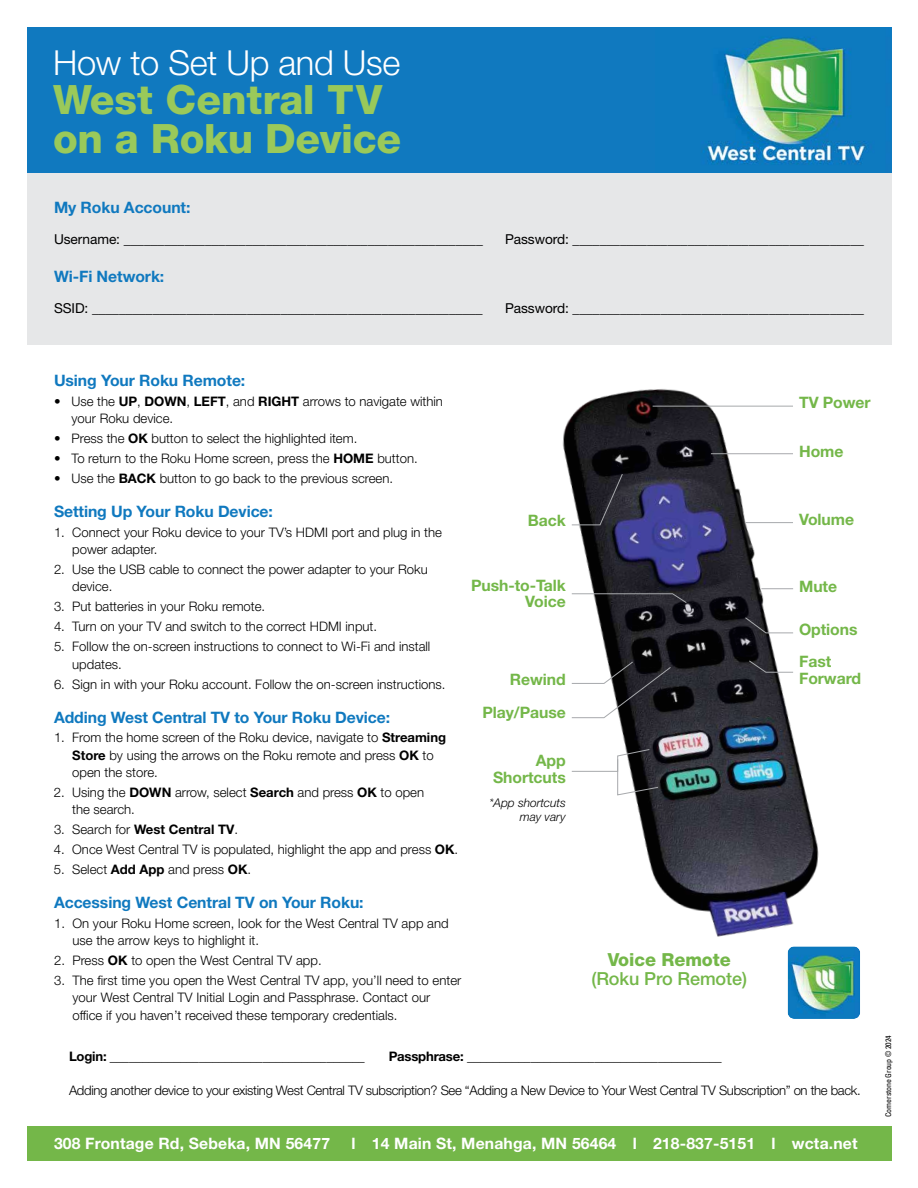
<style>
.page{position:relative;width:918px;height:1188px;background:#fff}
.page>*{position:absolute;margin:0;border:0;box-sizing:border-box;transform-origin:0 0}
.t1{font:800 40.5px/39px "Helvetica Neue LT Pro";letter-spacing:-.01em;color:#9ac95a}
.t2{font:300 34.5px "Helvetica Neue LT Pro";letter-spacing:-.01em;color:#fff}
.t3{font:500 18px "Helvetica Neue LT Pro";letter-spacing:-.005em;color:#74b749}
.t4{font:800 18px "Helvetica Neue LT Pro";letter-spacing:-.005em;color:#74b749}
.t5{font:700 15.75px "Helvetica Neue LT Pro";letter-spacing:-.005em;color:#1079bf}
.t6{font:700 15.75px/32.4px "Helvetica Neue LT Pro";letter-spacing:-.005em;color:#74b749;text-align:right}
.t7{font:700 15.75px "Helvetica Neue LT Pro";letter-spacing:.01em;color:#fff}
.t8{font:13.65px "Helvetica Neue LT Pro";letter-spacing:-.005em;color:#000}
.t9{font:300 13.2px/17.2px "Helvetica Neue LT Pro";color:#000}
.t10{font:300 13.2px "Helvetica Neue LT Pro";letter-spacing:-.025em;color:#000}
.t11{font:13.2px "Helvetica Neue LT Pro";color:#000}
.t12{font:700 13.2px "Helvetica Neue LT Pro";color:#000}
.t13{font:italic 300 12px/13.5px "Helvetica Neue LT Pro";letter-spacing:-.005em;color:#000;text-align:right}
.t14{font:condensed 7.8px "Univers LT Pro";letter-spacing:-.015em;color:#000}
.s1{font-weight:700}
.s2{font-weight:300}
</style>
<div class="page">
<div style="left:27px;top:27px;width:864px;height:161px;background:#1079bf"></div>
<img style="left:701px;top:37px;width:167px;height:128px">
<div style="left:27px;top:1126px;width:864px;height:35px;background:#74b749"></div>
<div style="left:27px;top:173px;width:864px;height:172px;background:#e6e7e8"></div>
<img style="left:788px;top:979px;width:72px;height:40px">
<img style="left:562px;top:333px;width:330px;height:646px">
<hr style="left:653px;top:406px;width:140px;height:1px;background:#a7a9ac">
<hr style="left:711px;top:453px;width:82px;height:1px;background:#a7a9ac">
<hr style="left:745px;top:522px;width:48px;height:1px;background:#a7a9ac">
<hr style="left:761px;top:588px;width:32px;height:1px;background:#a7a9ac">
<svg style="left:744px;top:617px;width:50px;height:17px"></svg>
<svg style="left:748px;top:660px;width:46px;height:13px"></svg>
<svg style="left:571px;top:473px;width:52px;height:53px;background:#2e2e33"></svg>
<svg style="left:571px;top:661px;width:101px;height:57px"></svg>
<svg style="left:571px;top:593px;width:116px;height:11px"></svg>
<svg style="left:571px;top:749px;width:88px;height:47px"></svg>
<h2 class="t2" style="left:53px;top:50px;width:349px">How to Set Up and Use</h2>
<h1 class="t1" style="left:53px;top:81px;width:349px">West Central TV on a Roku Device</h1>
<p class="t5" style="left:54px;top:202px;width:138px">My Roku Account:</p>
<p class="t8" style="left:54px;top:234px;width:430px">Username: _____________________________________________________</p>
<p class="t8" style="left:505px;top:234px;width:360px">Password: ___________________________________________</p>
<p class="t5" style="left:54px;top:271px;width:112px">Wi-Fi Network:</p>
<p class="t8" style="left:54px;top:303px;width:430px">SSID: __________________________________________________________</p>
<p class="t8" style="left:505px;top:303px;width:360px">Password: ___________________________________________</p>
<p class="t5" style="left:54px;top:375px;width:193px">Using Your Roku Remote:</p>
<p class="t9" style="left:72px;top:394px;width:373px;text-indent:-18px">• Use the <span class="s1">UP</span>, <span class="s1">DOWN</span>, <span class="s1">LEFT</span>, and <span class="s1">RIGHT</span> arrows to navigate within your Roku device.</p>
<p class="t9" style="left:54px;top:431px;width:305px">• Press the <span class="s1">OK</span> button to select the highlighted item.</p>
<p class="t9" style="left:54px;top:451px;width:365px">• To return to the Roku Home screen, press the <span class="s1">HOME</span> button.</p>
<p class="t9" style="left:54px;top:471px;width:341px">• Use the <span class="s1">BACK</span> button to go back to the previous screen.</p>
<p class="t5" style="left:54px;top:506px;width:221px">Setting Up Your Roku Device:</p>
<p class="t9" style="left:72px;top:525px;width:371px;text-indent:-18px">1. Connect your Roku device to your TV’s HDMI port and plug in the power adapter.</p>
<p class="t9" style="left:72px;top:562px;width:357px;text-indent:-18px">2. Use the USB cable to connect the power adapter to your Roku device.</p>
<p class="t9" style="left:54px;top:599px;width:213px">3. Put batteries in your Roku remote.</p>
<p class="t9" style="left:54px;top:619px;width:325px">4. Turn on your TV and switch to the correct HDMI input.</p>
<p class="t9" style="left:72px;top:639px;width:360px;text-indent:-18px">5. Follow the on-screen instructions to connect to Wi-Fi and install updates.</p>
<p class="t9" style="left:54px;top:676px;width:393px">6. Sign in with your Roku account. Follow the on-screen instructions.</p>
<p class="t5" style="left:54px;top:711px;width:338px">Adding West Central TV to Your Roku Device:</p>
<p class="t9" style="left:72px;top:730px;width:375px;text-indent:-18px">1. From the home screen of the Roku device, navigate to <span class="s1">Streaming<br>Store</span> by using the arrows on the Roku remote and press <span class="s1">OK</span> to open the store.</p>
<p class="t9" style="left:72px;top:785px;width:353px;text-indent:-18px">2. Using the <span class="s1">DOWN</span> arrow, select <span class="s1">Search</span> and press <span class="s1">OK</span> to open the search.</p>
<p class="t12" style="left:54px;top:824px;width:186px"><span class="s2">3. Search for</span> West Central TV<span class="s2">.</span></p>
<p class="t9" style="left:54px;top:842px;width:406px">4. Once West Central TV is populated, highlight the app and press <span class="s1">OK</span>.</p>
<p class="t9" style="left:54px;top:862px;width:199px">5. Select <span class="s1">Add App</span> and press <span class="s1">OK</span>.</p>
<p class="t5" style="left:54px;top:896px;width:311px">Accessing West Central TV on Your Roku:</p>
<p class="t9" style="left:72px;top:916px;width:378px;text-indent:-18px">1. On your Roku Home screen, look for the West Central TV app and use the arrow keys to highlight it.</p>
<p class="t9" style="left:54px;top:953px;width:269px">2. Press <span class="s1">OK</span> to open the West Central TV app.</p>
<p class="t9" style="left:72px;top:973px;width:390px;text-indent:-18px">3. The first time you open the West Central TV app, you’ll need to enter your West Central TV Initial Login and Passphrase. Contact our office if you haven’t received these temporary credentials.</p>
<p class="t6" style="left:528px;top:506px;width:39px">Back</p>
<p class="t6" style="left:471px;top:579px;width:96px;line-height:16.2px">Push-to-Talk<br>Voice</p>
<p class="t6" style="left:482px;top:665px;width:85px">Rewind<br>Play/Pause</p>
<p class="t6" style="left:493px;top:754px;width:74px;line-height:16.2px">App<br>Shortcuts</p>
<p class="t13" style="left:489px;top:797px;width:78px">*App shortcuts may vary</p>
<h3 class="t4" style="left:608px;top:949px;width:125px">Voice Remote</h3>
<h3 class="t3" style="left:591px;top:972px;width:157px">(Roku Pro Remote)</h3>
<p class="t6" style="left:799px;top:388px;width:73px">TV Power</p>
<p class="t6" style="left:799px;top:436px;width:46px">Home</p>
<p class="t6" style="left:799px;top:504px;width:56px">Volume</p>
<p class="t6" style="left:799px;top:572px;width:39px">Mute</p>
<p class="t6" style="left:799px;top:615px;width:60px;text-align:left">Options<br>Fast</p>
<p class="t6" style="left:799px;top:663px;width:63px">Forward</p>
<p class="t11" style="left:69px;top:1051px;width:297px"><span class="s1">Login:</span> ________________________________________</p>
<p class="t11" style="left:389px;top:1051px;width:335px"><span class="s1">Passphrase:</span> ________________________________________</p>
<p class="t10" style="left:69px;top:1085px;width:793px">Adding another device to your existing West Central TV subscription? See “Adding a New Device to Your West Central TV Subscription” on the back.</p>
<p class="t7" style="left:54px;top:1138px;width:278px">308 Frontage Rd, Sebeka, MN 56477</p>
<p class="t7" style="left:352px;top:1138px;width:508px">l 14 Main St, Menahga, MN 56464 l 218-837-5151 l wcta.net</p>
<p class="t14" style="left:885px;top:1117px;width:83px;rotate:-90deg">Cornerstone Group © 2024</p>
</div>
